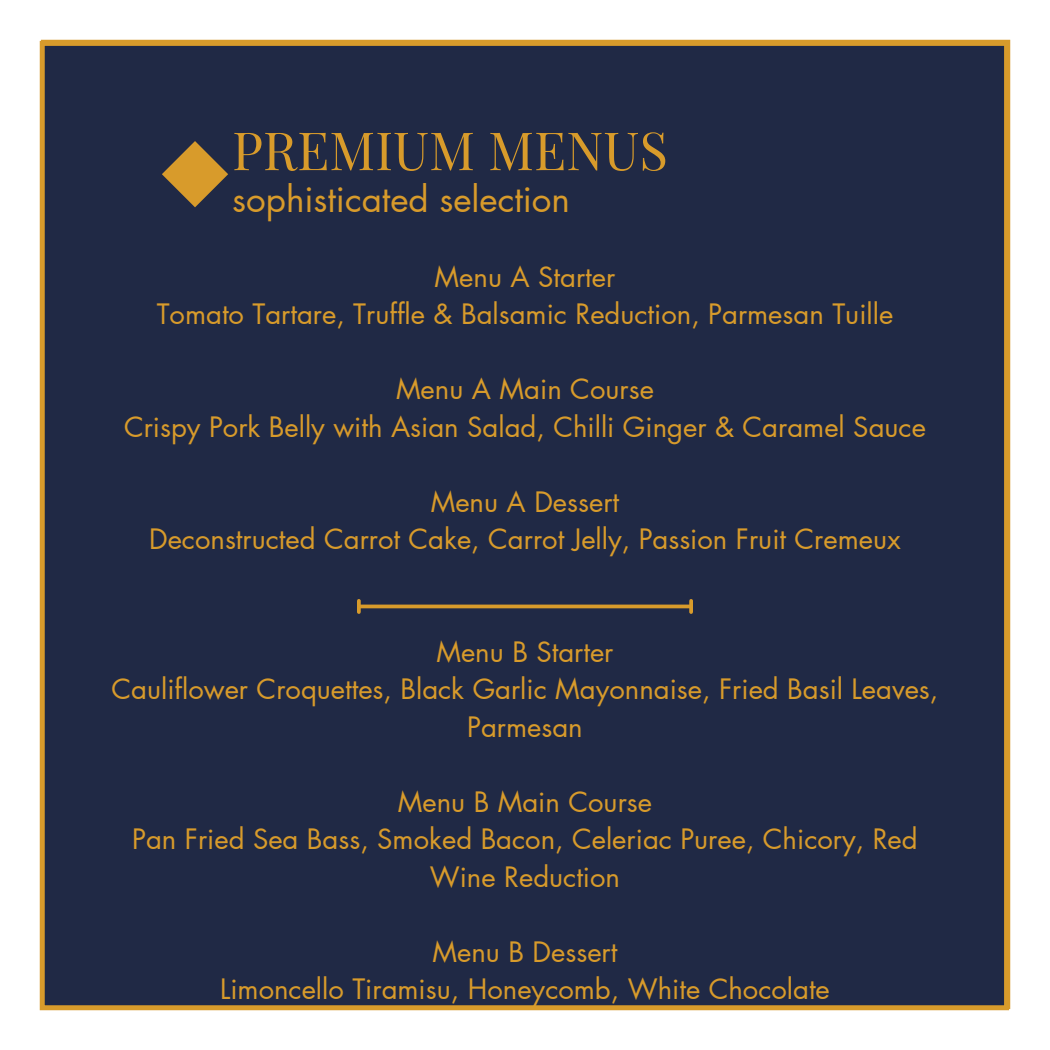
<style>
.page{position:relative;width:1050px;height:1050px;background:#fff}
.page>*{position:absolute;margin:0;border:0;box-sizing:border-box;transform-origin:0 0}
.t1{font:52.75px "Playfair Display SC";color:#d89b2b}
.t2{font:35px "Futura LT Pro";color:#d89b2b}
.t3{font:27.5px/37.5px "Futura LT Pro";color:#d89b2b;text-align:center}
</style>
<div class="page">
<div style="left:40px;top:41px;width:969px;height:969px;background:#202945"></div>
<svg style="left:162px;top:141px;width:67px;height:113px;background:#554a3d"></svg>
<hr style="left:360px;top:605px;width:330px;height:3px;background:#d89b2b">
<svg style="left:357px;top:601px;width:4px;height:11px"></svg>
<svg style="left:689px;top:601px;width:4px;height:11px"></svg>
<p class="t1" style="left:232px;top:113px;width:437px">PREMIUM MENUS</p>
<p class="t2" style="left:232px;top:184px;width:339px">sophisticated selection</p>
<p class="t3" style="left:435px;top:259px;width:182px">Menu A Starter</p>
<p class="t3" style="left:157px;top:297px;width:738px">Tomato Tartare, Truffle &amp; Balsamic Reduction, Parmesan Tuille</p>
<p class="t3" style="left:396px;top:372px;width:259px">Menu A Main Course</p>
<p class="t3" style="left:124px;top:409px;width:803px">Crispy Pork Belly with Asian Salad, Chilli Ginger &amp; Caramel Sauce</p>
<p class="t3" style="left:431px;top:484px;width:190px">Menu A Dessert</p>
<p class="t3" style="left:149px;top:522px;width:753px">Deconstructed Carrot Cake, Carrot Jelly, Passion Fruit Cremeux</p>
<p class="t3" style="left:436px;top:634px;width:179px">Menu B Starter</p>
<p class="t3" style="left:112px;top:672px;width:828px">Cauliflower Croquettes, Black Garlic Mayonnaise, Fried Basil Leaves,<br>Parmesan</p>
<p class="t3" style="left:398px;top:784px;width:256px">Menu B Main Course</p>
<p class="t3" style="left:132px;top:822px;width:787px">Pan Fried Sea Bass, Smoked Bacon, Celeriac Puree, Chicory, Red<br>Wine Reduction</p>
<p class="t3" style="left:433px;top:934px;width:186px">Menu B Dessert</p>
<p class="t3" style="left:220px;top:972px;width:611px">Limoncello Tiramisu, Honeycomb, White Chocolate</p>
</div>
